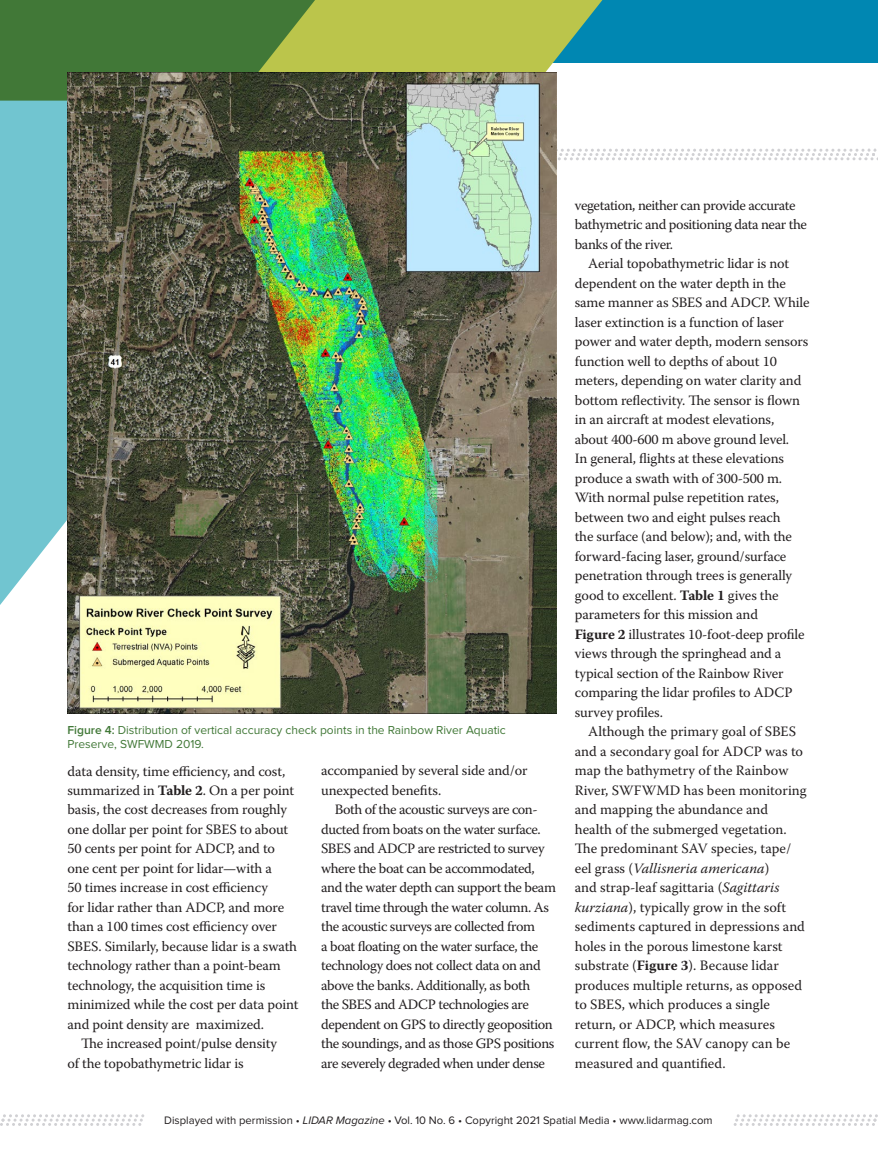
<style>
.page{position:relative;width:878px;height:1161px;background:#fff}
.page>*{position:absolute;margin:0;border:0;box-sizing:border-box;transform-origin:0 0}
.t1{font:14.25px/19.5px "Warnock Pro";letter-spacing:-.01em;color:#231f20}
.t2{font:14.25px/19.5px "Warnock Pro";letter-spacing:-.03em;color:#231f20}
.t3{font:12px/14.2px "Proxima Nova";color:#417837}
.t4{font:11.25px "Proxima Nova";color:#231f20}
.s1{font-weight:600}
.s2{font-weight:700}
.s3{font-style:italic}
</style>
<div class="page">
<svg style="left:556px;top:149px;width:322px;height:11px"></svg>
<svg style="left:0;top:101px;width:68px;height:504px;background:#7cc9d3"></svg>
<div style="left:602px;top:0;width:276px;height:63px;background:#0087b2"></div>
<svg style="left:315px;top:0;width:287px;height:101px;background:#b3c560"></svg>
<svg style="left:0;top:0;width:315px;height:101px;background:#4a7e38"></svg>
<img style="left:68px;top:72px;width:488px;height:641px">
<svg style="left:0;top:1114px;width:878px;height:12px"></svg>
<p class="t3" style="left:68px;top:723px;width:440px"><span class="s1">Figure 4:</span> Distribution of vertical accuracy check points in the Rainbow River Aquatic<br>Preserve, SWFWMD 2019.</p>
<p class="t1" style="left:68px;top:761px;width:219px">data density, time efficiency, and cost,</p>
<p class="t1" style="left:68px;top:780px;width:228px">summarized in <span class="s2">Table 2</span>. On a per point</p>
<p class="t1" style="left:68px;top:800px;width:221px">basis, the cost decreases from roughly</p>
<p class="t1" style="left:68px;top:819px;width:222px">one dollar per point for SBES to about</p>
<p class="t1" style="left:68px;top:839px;width:209px">50 cents per point for ADCP, and to</p>
<p class="t1" style="left:68px;top:858px;width:206px">one cent per point for lidar—with a</p>
<p class="t1" style="left:68px;top:878px;width:202px">50 times increase in cost efficiency</p>
<p class="t1" style="left:68px;top:897px;width:218px">for lidar rather than ADCP, and more</p>
<p class="t1" style="left:68px;top:917px;width:211px">than a 100 times cost efficiency over</p>
<p class="t1" style="left:68px;top:936px;width:231px">SBES. Similarly, because lidar is a swath</p>
<p class="t1" style="left:68px;top:956px;width:215px">technology rather than a point-beam</p>
<p class="t1" style="left:68px;top:975px;width:199px">technology, the acquisition time is</p>
<p class="t1" style="left:68px;top:995px;width:232px">minimized while the cost per data point</p>
<p class="t1" style="left:68px;top:1014px;width:198px">and point density are maximized.</p>
<p class="t1" style="left:81px;top:1034px;width:197px">The increased point/pulse density</p>
<p class="t1" style="left:68px;top:1053px;width:177px">of the topobathymetric lidar is</p>
<p class="t1" style="left:321px;top:761px;width:208px">accompanied by several side and/or unexpected benefits.</p>
<p class="t2" style="left:321px;top:800px;width:236px;text-indent:13px">Both of the acoustic surveys are con&shy;ducted from boats on the water surface.<br>SBES and ADCP are restricted to survey where the boat can be accommodated, and the water depth can support the beam travel time through the water column. As the acoustic surveys are collected from<br>a boat floating on the water surface, the technology does not collect data on and above the banks. Additionally, as both<br>the SBES and ADCP technologies are dependent on GPS to directly geoposition the soundings, and as those GPS positions are severely degraded when under dense</p>
<p class="t2" style="left:574px;top:195px;width:233px">vegetation, neither can provide accurate bathymetric and positioning data near the banks of the river.</p>
<p class="t1" style="left:574px;top:254px;width:236px;text-indent:13px">Aerial topobathymetric lidar is not dependent on the water depth in the same manner as SBES and ADCP. While laser extinction is a function of laser power and water depth, modern sensors function well to depths of about 10 meters, depending on water clarity and bottom reflectivity. The sensor is flown in an aircraft at modest elevations, about 400-600 m above ground level.<br>In general, flights at these elevations produce a swath with of 300-500 m.<br>With normal pulse repetition rates, between two and eight pulses reach<br>the surface (and below); and, with the forward-facing laser, ground/surface penetration through trees is generally good to excellent. <span class="s2">Table 1</span> gives the parameters for this mission and<br><span class="s2">Figure 2</span> illustrates 10-foot-deep profile views through the springhead and a typical section of the Rainbow River comparing the lidar profiles to ADCP survey profiles.</p>
<p class="t1" style="left:574px;top:721px;width:233px;text-indent:13px">Although the primary goal of SBES and a secondary goal for ADCP was to map the bathymetry of the Rainbow River, SWFWMD has been monitoring and mapping the abundance and health of the submerged vegetation.<br>The predominant SAV species, tape/ eel grass (<span class="s3">Vallisneria americana</span>)<br>and strap-leaf sagittaria (<span class="s3">Sagittaris kurziana</span>), typically grow in the soft sediments captured in depressions and holes in the porous limestone karst substrate (<span class="s2">Figure 3</span>). Because lidar produces multiple returns, as opposed to SBES, which produces a single return, or ADCP, which measures current flow, the SAV canopy can be measured and quantified.</p>
<p class="t4" style="left:164px;top:1114px;width:550px">Displayed with permission • <span class="s3">LIDAR Magazine</span> • Vol. 10 No. 6 • Copyright 2021 Spatial Media • www.lidarmag.com</p>
</div>
